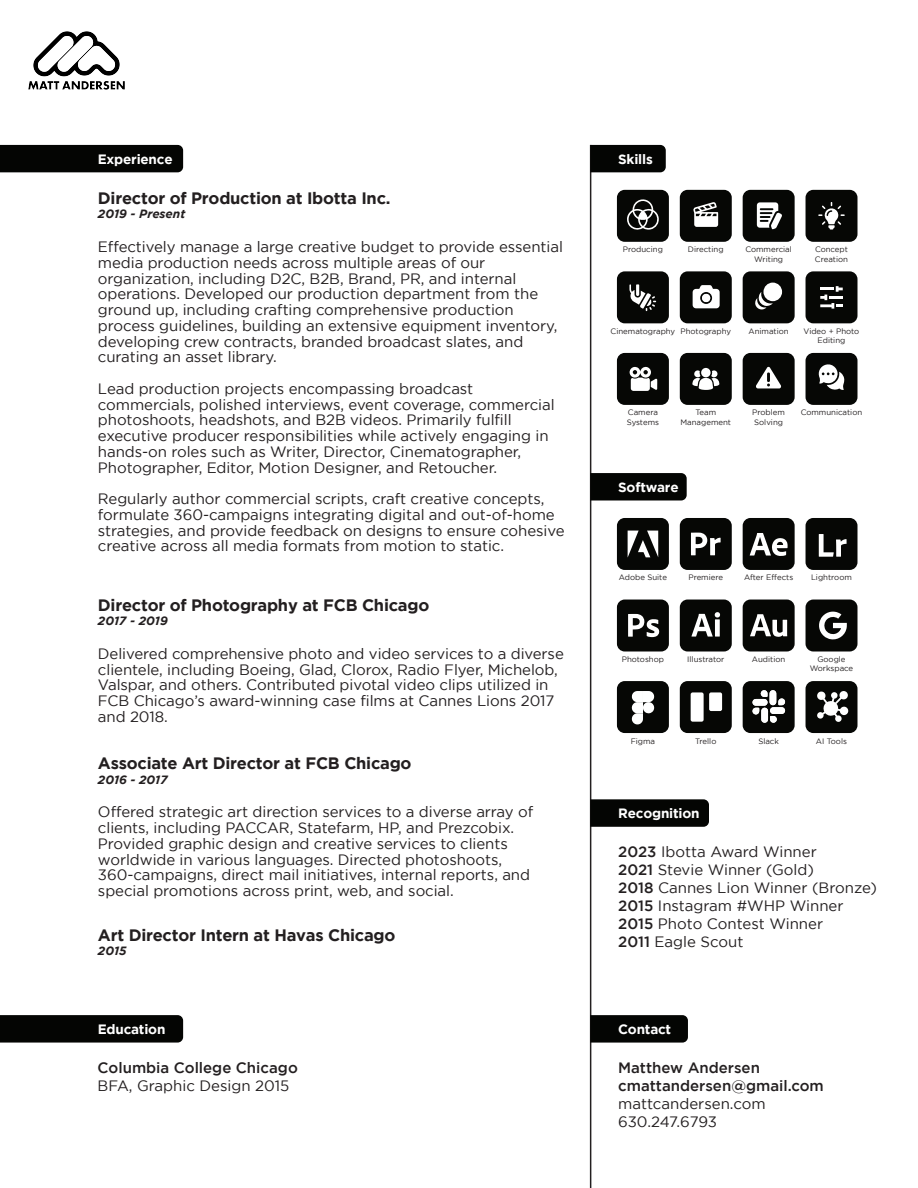
<style>
.page{position:relative;width:918px;height:1188px;background:#fff}
.page>*{position:absolute;margin:0;border:0;box-sizing:border-box;transform-origin:0 0}
.t1{font:700 16.5px "Gotham";letter-spacing:-.015em;color:#231f20}
.t2{font:15px/15.8px "Gotham";letter-spacing:-.005em;color:#231f20}
.t3{font:500 15px/18px "Gotham";color:#231f20}
.t4{font:700 13.5px "Gotham";letter-spacing:-.015em;color:#fff}
.t5{font:italic 700 12px "Gotham";color:#231f20}
.t6{font:7.8px/9.4px "Gotham";color:#231f20;text-align:center}
.s1{font-weight:500}
</style>
<div class="page">
<img style="left:28px;top:31px;width:97px;height:59px">
<hr style="left:590px;top:145px;width:1px;height:1043px;background:#231f20">
<div style="left:0;top:145px;width:183px;height:27px;background:#040503"></div>
<svg style="left:0;top:1015px;width:183px;height:28px;background:#090a08"></svg>
<div style="left:590px;top:145px;width:76px;height:27px;background:#040503"></div>
<svg style="left:590px;top:799px;width:119px;height:28px;background:#0a0a09"></svg>
<svg style="left:590px;top:1015px;width:98px;height:28px;background:#0a0b09"></svg>
<div style="left:617px;top:190px;width:52px;height:52px;background:#060705;border-radius:8px"></div>
<div style="left:680px;top:190px;width:52px;height:52px;background:#060705;border-radius:8px"></div>
<div style="left:743px;top:190px;width:52px;height:52px;background:#060705;border-radius:8px"></div>
<div style="left:806px;top:190px;width:52px;height:52px;background:#060705;border-radius:8px"></div>
<div style="left:617px;top:271px;width:52px;height:52px;background:#060705;border-radius:8px"></div>
<div style="left:680px;top:271px;width:52px;height:52px;background:#060705;border-radius:8px"></div>
<div style="left:743px;top:271px;width:52px;height:52px;background:#060705;border-radius:8px"></div>
<div style="left:806px;top:271px;width:52px;height:52px;background:#060705;border-radius:8px"></div>
<div style="left:617px;top:353px;width:52px;height:52px;background:#060705;border-radius:8px"></div>
<div style="left:680px;top:353px;width:52px;height:52px;background:#060705;border-radius:8px"></div>
<div style="left:743px;top:353px;width:52px;height:52px;background:#060705;border-radius:8px"></div>
<div style="left:806px;top:353px;width:52px;height:52px;background:#060705;border-radius:8px"></div>
<svg style="left:590px;top:473px;width:97px;height:28px;background:#0b0b0a"></svg>
<div style="left:617px;top:518px;width:52px;height:52px;background:#060705;border-radius:8px"></div>
<div style="left:680px;top:518px;width:52px;height:52px;background:#060705;border-radius:8px"></div>
<div style="left:743px;top:518px;width:52px;height:52px;background:#060705;border-radius:8px"></div>
<div style="left:806px;top:518px;width:52px;height:52px;background:#060705;border-radius:8px"></div>
<div style="left:617px;top:600px;width:52px;height:52px;background:#060705;border-radius:8px"></div>
<div style="left:680px;top:600px;width:52px;height:52px;background:#060705;border-radius:8px"></div>
<div style="left:743px;top:600px;width:52px;height:52px;background:#060705;border-radius:8px"></div>
<div style="left:806px;top:600px;width:52px;height:52px;background:#060705;border-radius:8px"></div>
<div style="left:617px;top:681px;width:52px;height:52px;background:#060705;border-radius:8px"></div>
<div style="left:680px;top:681px;width:52px;height:52px;background:#060705;border-radius:8px"></div>
<div style="left:743px;top:681px;width:52px;height:52px;background:#060705;border-radius:8px"></div>
<div style="left:806px;top:681px;width:52px;height:52px;background:#060705;border-radius:8px"></div>
<svg style="left:817px;top:691px;width:31px;height:31px"></svg>
<div style="left:709px;top:692px;width:13px;height:19px;background:#fff;border-radius:2px"></div>
<div style="left:691px;top:692px;width:13px;height:30px;background:#fff;border-radius:2px"></div>
<svg style="left:632px;top:691px;width:22px;height:33px"></svg>
<svg style="left:819px;top:612px;width:28px;height:28px"></svg>
<svg style="left:750px;top:614px;width:37px;height:23px"></svg>
<svg style="left:750px;top:533px;width:38px;height:23px"></svg>
<svg style="left:691px;top:612px;width:29px;height:25px"></svg>
<svg style="left:819px;top:534px;width:28px;height:23px"></svg>
<svg style="left:628px;top:614px;width:31px;height:23px"></svg>
<svg style="left:691px;top:533px;width:30px;height:22px"></svg>
<svg style="left:628px;top:531px;width:30px;height:26px"></svg>
<svg style="left:752px;top:690px;width:33px;height:33px"></svg>
<svg style="left:820px;top:286px;width:23px;height:23px"></svg>
<svg style="left:757px;top:202px;width:25px;height:27px"></svg>
<svg style="left:818px;top:202px;width:27px;height:28px"></svg>
<svg style="left:693px;top:202px;width:25px;height:25px"></svg>
<svg style="left:701px;top:368px;width:10px;height:9px"></svg>
<svg style="left:692px;top:370px;width:27px;height:20px"></svg>
<svg style="left:756px;top:367px;width:25px;height:21px"></svg>
<div style="left:763px;top:283px;width:19px;height:18px;background:#fff;border-radius:50%"></div>
<svg style="left:755px;top:292px;width:18px;height:18px"></svg>
<svg style="left:629px;top:284px;width:27px;height:27px"></svg>
<svg style="left:693px;top:285px;width:27px;height:23px"></svg>
<div style="left:702px;top:294px;width:8px;height:8px;background:#fff;border-radius:50%"></div>
<svg style="left:630px;top:367px;width:27px;height:24px"></svg>
<svg style="left:818px;top:364px;width:26px;height:26px"></svg>
<svg style="left:627px;top:199px;width:32px;height:31px"></svg>
<p class="t4" style="left:98px;top:151px;width:76px">Experience</p>
<p class="t1" style="left:98px;top:189px;width:294px">Director of Production at Ibotta Inc.</p>
<p class="t5" style="left:98px;top:207px;width:89px">2019 - Present</p>
<p class="t2" style="left:98px;top:239px;width:466px">Effectively manage a large creative budget to provide essential media production needs across multiple areas of our organization, including D2C, B2B, Brand, PR, and internal operations. Developed our production department from the ground up, including crafting comprehensive production process guidelines, building an extensive equipment inventory, developing crew contracts, branded broadcast slates, and curating an asset library.</p>
<p class="t2" style="left:98px;top:381px;width:458px">Lead production projects encompassing broadcast commercials, polished interviews, event coverage, commercial photoshoots, headshots, and B2B videos. Primarily fulfill executive producer responsibilities while actively engaging in hands-on roles such as Writer, Director, Cinematographer, Photographer, Editor, Motion Designer, and Retoucher.</p>
<p class="t2" style="left:98px;top:491px;width:468px">Regularly author commercial scripts, craft creative concepts, formulate 360-campaigns integrating digital and out-of-home strategies, and provide feedback on designs to ensure cohesive creative across all media formats from motion to static.</p>
<p class="t1" style="left:98px;top:595px;width:333px">Director of Photography at FCB Chicago</p>
<p class="t5" style="left:98px;top:614px;width:71px">2017 - 2019</p>
<p class="t2" style="left:98px;top:645px;width:467px">Delivered comprehensive photo and video services to a diverse clientele, including Boeing, Glad, Clorox, Radio Flyer, Michelob, Valspar, and others. Contributed pivotal video clips utilized in FCB Chicago’s award-winning case films at Cannes Lions 2017 and 2018.</p>
<p class="t1" style="left:98px;top:754px;width:315px">Associate Art Director at FCB Chicago</p>
<p class="t5" style="left:98px;top:772px;width:71px">2016 - 2017</p>
<p class="t2" style="left:98px;top:804px;width:437px">Offered strategic art direction services to a diverse array of clients, including PACCAR, Statefarm, HP, and Prezcobix.<br>Provided graphic design and creative services to clients worldwide in various languages. Directed photoshoots, 360-campaigns, direct mail initiatives, internal reports, and special promotions across print, web, and social.</p>
<p class="t1" style="left:98px;top:926px;width:299px">Art Director Intern at Havas Chicago</p>
<p class="t5" style="left:98px;top:944px;width:30px">2015</p>
<p class="t4" style="left:98px;top:1021px;width:69px">Education</p>
<p class="t3" style="left:98px;top:1059px;width:202px">Columbia College Chicago</p>
<p class="t2" style="left:98px;top:1078px;width:193px">BFA, Graphic Design 2015</p>
<p class="t4" style="left:618px;top:151px;width:36px">Skills</p>
<p class="t6" style="left:623px;top:245px;width:41px">Producing</p>
<p class="t6" style="left:688px;top:245px;width:37px">Directing</p>
<p class="t6" style="left:745px;top:245px;width:48px">Commercial<br>Writing</p>
<p class="t6" style="left:815px;top:245px;width:35px;text-align:left">Concept<br>Creation</p>
<p class="t6" style="left:611px;top:326px;width:122px">Cinematography Photography</p>
<p class="t6" style="left:749px;top:326px;width:42px">Animation</p>
<p class="t6" style="left:804px;top:326px;width:57px">Video + Photo<br>Editing</p>
<p class="t6" style="left:627px;top:408px;width:34px;text-align:left">Camera<br>Systems</p>
<p class="t6" style="left:680px;top:408px;width:52px">Team<br>Management</p>
<p class="t6" style="left:752px;top:408px;width:34px;text-align:left">Problem<br>Solving</p>
<p class="t6" style="left:801px;top:408px;width:63px">Communication</p>
<p class="t4" style="left:618px;top:479px;width:62px">Software</p>
<p class="t6" style="left:619px;top:573px;width:50px">Adobe Suite</p>
<p class="t6" style="left:688px;top:573px;width:36px">Premiere</p>
<p class="t6" style="left:744px;top:573px;width:51px">After Effects</p>
<p class="t6" style="left:811px;top:573px;width:42px">Lightroom</p>
<p class="t6" style="left:622px;top:654px;width:44px">Photoshop</p>
<p class="t6" style="left:687px;top:654px;width:39px">Illustrator</p>
<p class="t6" style="left:752px;top:654px;width:35px">Audition</p>
<p class="t6" style="left:810px;top:654px;width:45px">Google<br>Workspace</p>
<p class="t6" style="left:631px;top:736px;width:26px">Figma</p>
<p class="t6" style="left:695px;top:736px;width:23px">Trello</p>
<p class="t6" style="left:758px;top:736px;width:22px">Slack</p>
<p class="t6" style="left:816px;top:736px;width:33px">AI Tools</p>
<p class="t4" style="left:618px;top:805px;width:83px">Recognition</p>
<p class="t2" style="left:618px;top:843px;width:260px;line-height:18px"><span class="s1">2023</span> Ibotta Award Winner<br><span class="s1">2021</span> Stevie Winner (Gold)<br><span class="s1">2018</span> Cannes Lion Winner (Bronze)<br><span class="s1">2015</span> Instagram #WHP Winner<br><span class="s1">2015</span> Photo Contest Winner<br><span class="s1">2011</span> Eagle Scout</p>
<p class="t4" style="left:618px;top:1021px;width:55px">Contact</p>
<p class="t3" style="left:618px;top:1059px;width:207px">Matthew Andersen cmattandersen@gmail.com</p>
<p class="t2" style="left:618px;top:1095px;width:149px;line-height:18px">mattcandersen.com<br>630.247.6793</p>
</div>
